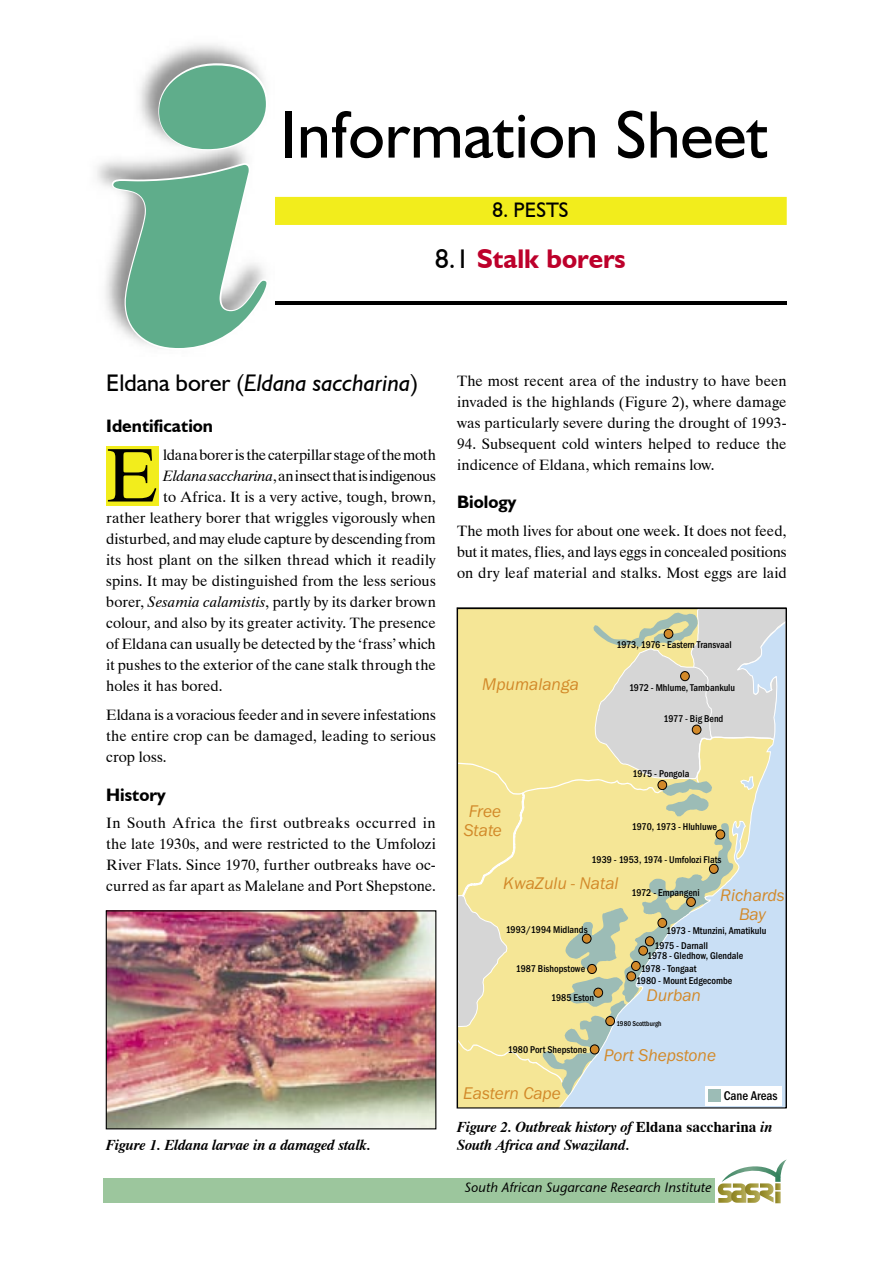
<style>
.page{position:relative;width:893px;height:1263px;background:#fff}
.page>*{position:absolute;margin:0;border:0;box-sizing:border-box;transform-origin:0 0}
.t1{font:italic 800 375px "Tiffany IT Cby BT";color:#5fad8b}
.t2{font:75.6px "Dutch 801 BT";color:#000}
.t3{font:67.5px "Humanist 521 BT";color:#000}
.t4{font:700 27px "Humanist 521 BT";color:#bd002b}
.t5{font:italic 24px "Humanist 521 BT";color:#000}
.t6{font:21px "Humanist 521 BT";color:#000}
.t7{font:700 18px "Humanist 521 BT";color:#000}
.t8{font:italic 17.55px/19.8px "Franklin Gothic";color:#d28929}
.t9{font:15px/21px "Dutch 801 BT";color:#000;text-align:justify}
.t10{font:italic 700 15px/18px "Dutch 801 BT";color:#000}
.t11{font:15px "Dutch 801 BT";letter-spacing:-.02em;color:#000}
.t12{font:italic 13.5px "Stone Sans ITCTT Medium";color:#000}
.t13{font:13.05px "Franklin Gothic Medium Cond";color:#000}
.t14{font:10.2px/14.7px "Franklin Gothic Medium Cond";color:#000}
.t15{font:7.35px "Franklin Gothic Medium Cond";color:#000}
.s1{font-weight:400;color:#000}
.s2{font-style:normal}
.s3{font-style:italic}
</style>
<div class="page">
<div style="left:106px;top:446px;width:53px;height:60px;background:#f2ed1c"></div>
<div style="left:275px;top:197px;width:512px;height:28px;background:#f2ed1c"></div>
<hr style="left:274px;top:302px;width:513px;height:3px;background:#000">
<svg style="left:110px;top:62px;width:160px;height:289px"></svg>
<div style="left:104px;top:1178px;width:611px;height:24px;background:#9cc69d"></div>
<svg style="left:718px;top:1159px;width:69px;height:45px"></svg>
<svg style="left:457px;top:607px;width:330px;height:501px;background:#dddbb6"></svg>
<img style="left:106px;top:910px;width:330px;height:219px">
<h1 class="t1" style="left:122px;top:-18px;width:149px">i</h1>
<h3 class="t3" style="left:280px;top:93px;width:489px">Information Sheet</h3>
<h3 class="t6" style="left:492px;top:197px;width:78px">8. PESTS</h3>
<h3 class="t4" style="left:435px;top:242px;width:192px"><span class="s1">8.1</span> Stalk borers</h3>
<h3 class="t5" style="left:106px;top:368px;width:313px"><span class="s2">Eldana borer (</span>Eldana saccharina<span class="s2">)</span></h3>
<p class="t7" style="left:106px;top:415px;width:108px">Identification</p>
<h2 class="t2" style="left:106px;top:429px;width:53px">E</h2>
<p class="t11" style="left:163px;top:445px;width:274px">ldana borer is the caterpillar stage of the moth</p>
<p class="t9" style="left:163px;top:465px;width:274px"><span class="s3">Eldana saccharina</span>, an insect that is indigenous</p>
<p class="t9" style="left:163px;top:486px;width:274px">to Africa. It is a very active, tough, brown,</p>
<p class="t9" style="left:106px;top:507px;width:331px">rather leathery borer that wriggles vigorously when</p>
<p class="t9" style="left:106px;top:528px;width:331px">disturbed, and may elude capture by descending from</p>
<p class="t9" style="left:106px;top:549px;width:331px">its host plant on the silken thread which it readily</p>
<p class="t9" style="left:106px;top:570px;width:331px">spins. It may be distinguished from the less serious</p>
<p class="t9" style="left:106px;top:591px;width:331px">borer, <span class="s3">Sesamia calamistis</span>, partly by its darker brown</p>
<p class="t9" style="left:106px;top:612px;width:331px">colour, and also by its greater activity. The presence</p>
<p class="t9" style="left:106px;top:633px;width:331px">of Eldana can usually be detected by the ‘frass’ which</p>
<p class="t9" style="left:106px;top:654px;width:331px">it pushes to the exterior of the cane stalk through the</p>
<p class="t9" style="left:106px;top:675px;width:118px">holes it has bored.</p>
<p class="t9" style="left:106px;top:704px;width:331px">Eldana is a voracious feeder and in severe infestations the entire crop can be damaged, leading to serious crop loss.</p>
<p class="t7" style="left:106px;top:783px;width:61px">History</p>
<p class="t9" style="left:106px;top:812px;width:331px">In South Africa the first outbreaks occurred in the late 1930s, and were restricted to the Umfolozi River Flats. Since 1970, further outbreaks have oc&shy;curred as far apart as Malelane and Port Shepstone.</p>
<p class="t10" style="left:106px;top:1136px;width:266px">Figure 1. Eldana larvae in a damaged stalk.</p>
<p class="t9" style="left:457px;top:370px;width:331px">The most recent area of the industry to have been invaded is the highlands (Figure 2), where damage was particularly severe during the drought of 1993-</p>
<p class="t9" style="left:457px;top:433px;width:331px">94. Subsequent cold winters helped to reduce the indicence of Eldana, which remains low.</p>
<p class="t7" style="left:457px;top:491px;width:61px">Biology</p>
<p class="t9" style="left:457px;top:520px;width:331px">The moth lives for about one week. It does not feed, but it mates, flies, and lays eggs in concealed positions on dry leaf material and stalks. Most eggs are laid</p>
<p class="t8" style="left:482px;top:676px;width:98px">Mpumalanga</p>
<p class="t14" style="left:616px;top:638px;width:117px">1973, 1976 - Eastern Transvaal</p>
<p class="t14" style="left:629px;top:681px;width:108px">1972 - Mhlume, Tambankulu</p>
<p class="t14" style="left:663px;top:712px;width:62px">1977 - Big Bend</p>
<p class="t14" style="left:632px;top:767px;width:58px">1975 - Pongola</p>
<p class="t8" style="left:464px;top:802px;width:40px">Free<br>State</p>
<p class="t14" style="left:632px;top:820px;width:87px">1970, 1973 - Hluhluwe</p>
<p class="t14" style="left:592px;top:853px;width:131px">1939 - 1953, 1974 - Umfolozi Flats</p>
<p class="t14" style="left:631px;top:886px;width:70px">1972 - Empangeni</p>
<p class="t14" style="left:654px;top:924px;width:113px;text-indent:12px">1973 - Mtunzini, Amatikulu<br>1975 - Darnall</p>
<p class="t14" style="left:641px;top:950px;width:104px;line-height:13px;text-indent:7px">1978 - Gledhow, Glendale<br>1978 - Tongaat</p>
<p class="t14" style="left:636px;top:974px;width:98px">1980 - Mount Edgecombe</p>
<p class="t8" style="left:503px;top:874px;width:117px">KwaZulu - Natal</p>
<p class="t8" style="left:720px;top:886px;width:66px;text-align:center">Richards<br>Bay</p>
<p class="t14" style="left:506px;top:923px;width:83px">1993/1994 Midlands</p>
<p class="t14" style="left:516px;top:962px;width:71px">1987 Bishopstowe</p>
<p class="t14" style="left:551px;top:991px;width:45px">1985 Eston</p>
<p class="t8" style="left:647px;top:986px;width:56px">Durban</p>
<p class="t14" style="left:508px;top:1043px;width:81px">1980 Port Shepstone</p>
<p class="t8" style="left:463px;top:1084px;width:99px">Eastern Cape</p>
<p class="t15" style="left:616px;top:1019px;width:47px">1980 Scottburgh</p>
<p class="t8" style="left:604px;top:1046px;width:114px">Port Shepstone</p>
<p class="t13" style="left:724px;top:1087px;width:55px">Cane Areas</p>
<p class="t10" style="left:457px;top:1118px;width:317px">Figure 2. Outbreak history of <span class="s2">Eldana saccharina</span> in<br>South Africa and Swaziland.</p>
<p class="t12" style="left:465px;top:1179px;width:248px">South African Sugarcane Research Institute</p>
</div>
